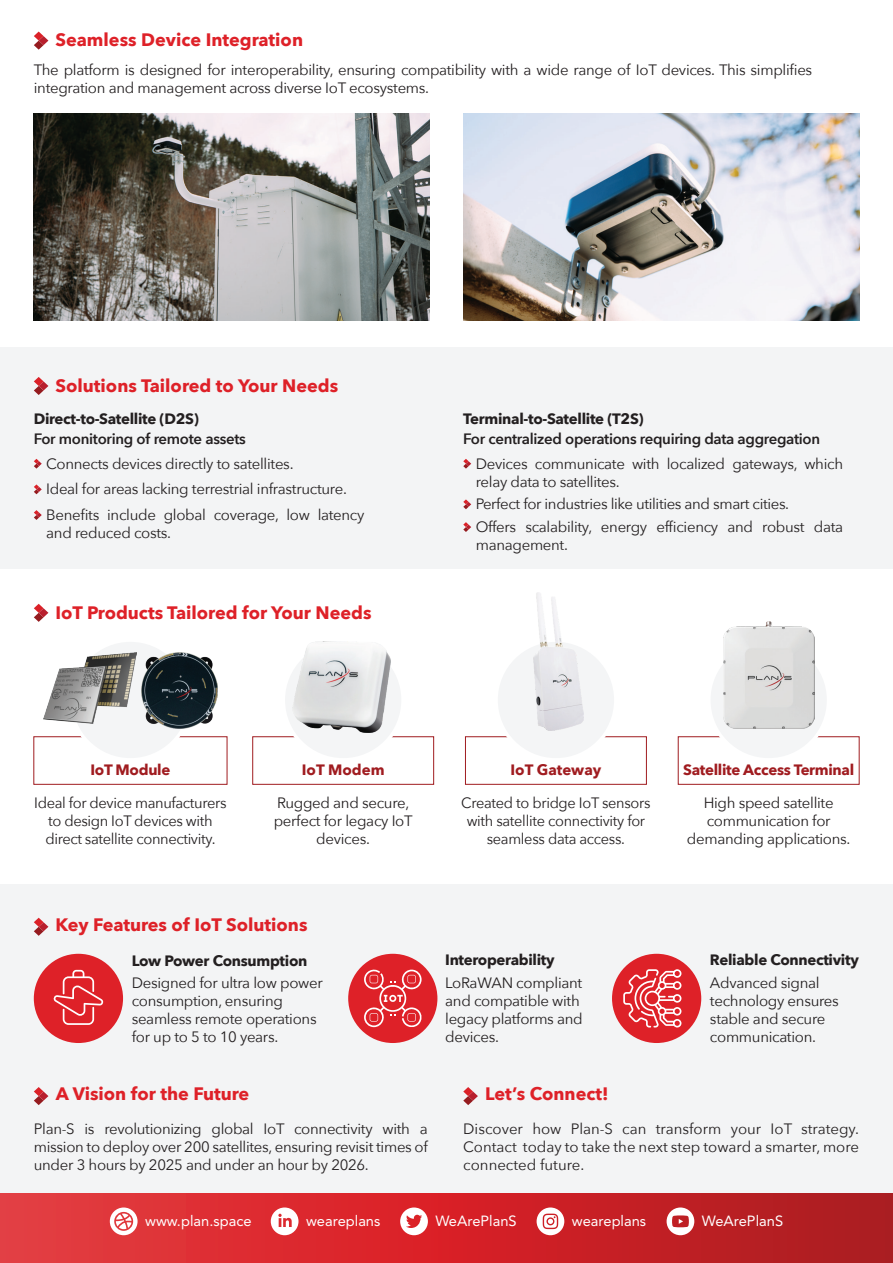
<style>
.page{position:relative;width:893px;height:1263px;background:#fff}
.page>*{position:absolute;margin:0;border:0;box-sizing:border-box;transform-origin:0 0}
.t1{font:700 18px "Avenir Next";color:#de2128}
.t2{font:15px/18px "Avenir Next";letter-spacing:-.02em;color:#231f20}
.t3{font:700 15px "Avenir Next";letter-spacing:-.02em;color:#231f20}
.t4{font:600 15px "Avenir Next";letter-spacing:-.02em;color:#231f20}
.t5{font:700 15px "Avenir Next";letter-spacing:-.02em;color:#a01c20}
.t6{font:700 15px "Avenir Next";color:#a01c20}
.t7{font:14.7px "Avenir LT Pro";color:#fff}
</style>
<div class="page">
<div style="left:0;top:347px;width:893px;height:222px;background:#f3f4f5"></div>
<div style="left:0;top:884px;width:893px;height:372px;background:#f3f4f5"></div>
<img style="left:34px;top:114px;width:395px;height:206px">
<img style="left:463px;top:114px;width:396px;height:206px">
<svg style="left:34px;top:377px;width:14px;height:18px"></svg>
<svg style="left:34px;top:459px;width:8px;height:10px"></svg>
<svg style="left:463px;top:459px;width:8px;height:10px"></svg>
<svg style="left:463px;top:499px;width:8px;height:10px"></svg>
<svg style="left:463px;top:522px;width:8px;height:10px"></svg>
<svg style="left:34px;top:484px;width:8px;height:10px"></svg>
<svg style="left:34px;top:510px;width:8px;height:10px"></svg>
<svg style="left:34px;top:32px;width:14px;height:18px"></svg>
<svg style="left:34px;top:604px;width:14px;height:18px"></svg>
<svg style="left:34px;top:918px;width:14px;height:18px"></svg>
<svg style="left:34px;top:1087px;width:14px;height:18px"></svg>
<svg style="left:463px;top:1087px;width:15px;height:18px"></svg>
<div style="left:34px;top:954px;width:89px;height:89px;background:#de2128;border-radius:50%"></div>
<div style="left:252px;top:736px;width:182px;height:48px;border:1px solid #a01c20"></div>
<div style="left:465px;top:736px;width:182px;height:48px;border:1px solid #a01c20"></div>
<svg style="left:69px;top:642px;width:123px;height:116px"></svg>
<svg style="left:707px;top:638px;width:123px;height:120px"></svg>
<img style="left:723px;top:621px;width:91px;height:108px">
<svg style="left:282px;top:641px;width:123px;height:117px"></svg>
<svg style="left:494px;top:647px;width:123px;height:111px"></svg>
<div style="left:348px;top:954px;width:89px;height:89px;background:#de2128;border-radius:50%"></div>
<svg style="left:364px;top:969px;width:58px;height:59px"></svg>
<svg style="left:53px;top:970px;width:51px;height:55px"></svg>
<div style="left:612px;top:954px;width:89px;height:89px;background:#de2128;border-radius:50%"></div>
<svg style="left:623px;top:969px;width:58px;height:58px"></svg>
<img style="left:44px;top:653px;width:92px;height:70px">
<img style="left:141px;top:653px;width:76px;height:76px">
<div style="left:0;top:1193px;width:893px;height:70px;background:linear-gradient(to right,#ed373d,#b2161c)"></div>
<svg style="left:110px;top:1207px;width:28px;height:28px"></svg>
<svg style="left:271px;top:1207px;width:27px;height:28px"></svg>
<svg style="left:400px;top:1207px;width:28px;height:28px"></svg>
<svg style="left:537px;top:1207px;width:27px;height:28px"></svg>
<svg style="left:667px;top:1207px;width:27px;height:28px"></svg>
<img style="left:293px;top:642px;width:99px;height:91px">
<img style="left:533px;top:593px;width:51px;height:138px">
<p class="t1" style="left:56px;top:24px;width:249px">Seamless Device Integration</p>
<p class="t2" style="left:34px;top:60px;width:780px">The platform is designed for interoperability, ensuring compatibility with a wide range of IoT devices. This simplifies integration and management across diverse IoT ecosystems.</p>
<p class="t1" style="left:56px;top:370px;width:284px">Solutions Tailored to Your Needs</p>
<p class="t3" style="left:34px;top:406px;width:167px">Direct-to-Satellite (D2S)</p>
<p class="t4" style="left:34px;top:425px;width:213px">For monitoring of remote assets</p>
<p class="t2" style="left:46px;top:450px;width:320px;line-height:25.5px">Connects devices directly to satellites.<br>Ideal for areas lacking terrestrial infrastructure.<br>Benefits include global coverage, low latency</p>
<p class="t2" style="left:46px;top:523px;width:126px">and reduced costs.</p>
<p class="t1" style="left:56px;top:597px;width:318px">IoT Products Tailored for Your Needs</p>
<p class="t3" style="left:463px;top:406px;width:182px">Terminal-to-Satellite (T2S)</p>
<p class="t4" style="left:463px;top:425px;width:358px">For centralized operations requiring data aggregation</p>
<p class="t2" style="left:476px;top:454px;width:369px">Devices communicate with localized gateways, which relay data to satellites.</p>
<p class="t2" style="left:476px;top:492px;width:369px;line-height:22.5px">Perfect for industries like utilities and smart cities.<br>Offers scalability, energy efficiency and robust data</p>
<p class="t2" style="left:476px;top:535px;width:94px">management.</p>
<p class="t5" style="left:90px;top:757px;width:81px">IoT Module</p>
<p class="t6" style="left:510px;top:757px;width:92px">IoT Gateway</p>
<p class="t2" style="left:34px;top:793px;width:194px;text-align:center">Ideal for device manufacturers to design IoT devices with direct satellite connectivity.</p>
<p class="t6" style="left:302px;top:757px;width:84px">IoT Modem</p>
<p class="t2" style="left:274px;top:793px;width:140px;text-align:center">Rugged and secure, perfect for legacy IoT devices.</p>
<p class="t2" style="left:461px;top:793px;width:191px;text-align:center">Created to bridge IoT sensors with satellite connectivity for seamless data access.</p>
<p class="t1" style="left:56px;top:909px;width:253px">Key Features of IoT Solutions</p>
<p class="t3" style="left:132px;top:947px;width:177px">Low Power Consumption</p>
<p class="t2" style="left:132px;top:973px;width:193px">Designed for ultra low power consumption, ensuring seamless remote operations for up to 5 to 10 years.</p>
<p class="t3" style="left:445px;top:947px;width:111px">Interoperability</p>
<p class="t2" style="left:445px;top:973px;width:139px">LoRaWAN compliant and compatible with legacy platforms and devices.</p>
<p class="t1" style="left:56px;top:1078px;width:195px">A Vision for the Future</p>
<p class="t1" style="left:485px;top:1078px;width:125px">Let’s Connect!</p>
<p class="t5" style="left:683px;top:757px;width:173px">Satellite Access Terminal</p>
<p class="t2" style="left:687px;top:793px;width:165px;text-align:center">High speed satellite communication for demanding applications.</p>
<p class="t3" style="left:710px;top:947px;width:150px">Reliable Connectivity</p>
<p class="t2" style="left:710px;top:973px;width:130px">Advanced signal technology ensures stable and secure communication.</p>
<p class="t2" style="left:34px;top:1119px;width:396px;text-align:justify">Plan-S is revolutionizing global IoT connectivity with a mission to deploy over 200 satellites, ensuring revisit times of under 3 hours by 2025 and under an hour by 2026.</p>
<p class="t2" style="left:463px;top:1119px;width:397px;text-align:justify">Discover how Plan-S can transform your IoT strategy.<br>Contact today to take the next step toward a smarter, more connected future.</p>
<p class="t7" style="left:145px;top:1212px;width:108px">www.plan.space</p>
<p class="t7" style="left:306px;top:1212px;width:76px">weareplans</p>
<p class="t7" style="left:435px;top:1212px;width:83px">WeArePlanS</p>
<p class="t7" style="left:572px;top:1212px;width:76px">weareplans</p>
<p class="t7" style="left:702px;top:1212px;width:83px">WeArePlanS</p>
</div>
